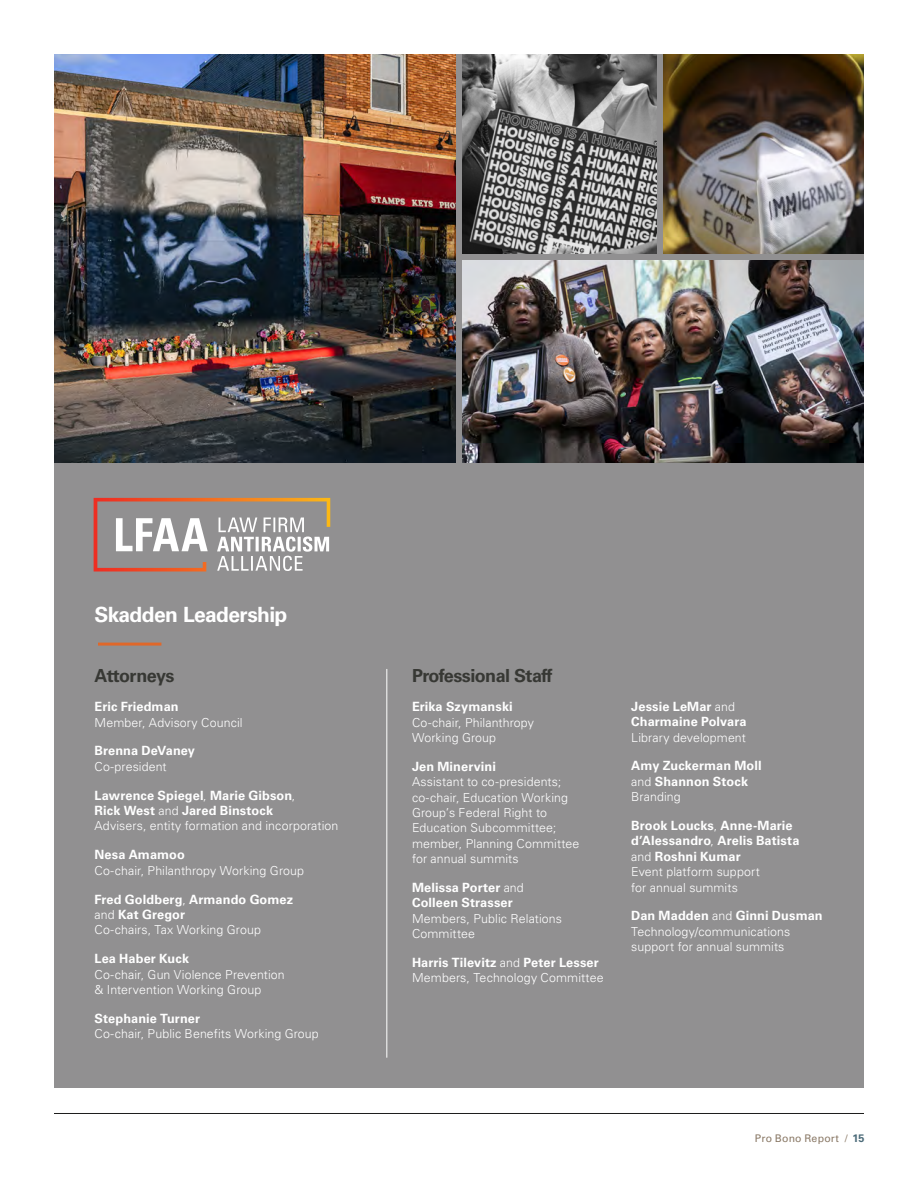
<style>
.page{position:relative;width:918px;height:1188px;background:#fff}
.page>*{position:absolute;margin:0;border:0;box-sizing:border-box;transform-origin:0 0}
.t1{font:700 21px "Univers LT Std";letter-spacing:-.03em;color:#fff}
.t2{font:700 18px "Univers LT Std";letter-spacing:-.03em;color:#373834}
.t3{font:700 12.75px/15.3px "Univers LT Std";letter-spacing:.01em;color:#fff}
.t4{font:300 12.3px/15.3px "Univers LT Std";letter-spacing:.01em;color:#fff}
.t5{font:10.5px "Univers LT Std";letter-spacing:.02em;color:#8a7966}
.s1{font-weight:300;font-size:12.3px}
.s2{font-weight:700;font-size:10.8px;color:#4c6b79}
</style>
<div class="page">
<hr style="left:54px;top:1113px;width:810px;height:1px;background:#1e1e1d">
<div style="left:54px;top:54px;width:810px;height:1034px;background:#919091"></div>
<img style="left:462px;top:260px;width:402px;height:202px">
<img style="left:55px;top:54px;width:401px;height:408px">
<svg style="left:94px;top:498px;width:236px;height:73px"></svg>
<hr style="left:387px;top:669px;width:1px;height:389px;background:#fff">
<img style="left:462px;top:54px;width:195px;height:200px">
<img style="left:663px;top:54px;width:201px;height:200px">
<hr style="left:98px;top:643px;width:63px;height:3px;background:#e0682a">
<h1 class="t1" style="left:94px;top:603px;width:194px">Skadden Leadership</h1>
<h2 class="t2" style="left:94px;top:665px;width:81px">Attorneys</h2>
<p class="t3" style="left:94px;top:699px;width:86px">Eric Friedman</p>
<p class="t4" style="left:94px;top:715px;width:150px">Member, Advisory Council</p>
<p class="t3" style="left:94px;top:743px;width:102px">Brenna DeVaney</p>
<p class="t4" style="left:94px;top:759px;width:74px">Co-president</p>
<p class="t3" style="left:94px;top:788px;width:202px">Lawrence Spiegel<span class="s1">,</span> Marie Gibson<span class="s1">,<br></span>Rick West <span class="s1">and</span> Jared Binstock</p>
<p class="t4" style="left:95px;top:818px;width:245px">Advisers, entity formation and incorporation</p>
<p class="t3" style="left:94px;top:847px;width:92px">Nesa Amamoo</p>
<p class="t4" style="left:94px;top:863px;width:211px">Co-chair, Philanthropy Working Group</p>
<p class="t3" style="left:94px;top:892px;width:200px">Fred Goldberg<span class="s1">,</span> Armando Gomez <span class="s1">and</span> Kat Gregor</p>
<p class="t4" style="left:94px;top:922px;width:168px">Co-chairs, Tax Working Group</p>
<p class="t3" style="left:94px;top:951px;width:96px">Lea Haber Kuck</p>
<p class="t4" style="left:95px;top:967px;width:192px">Co-chair, Gun Violence Prevention &amp; Intervention Working Group</p>
<p class="t3" style="left:94px;top:1011px;width:107px">Stephanie Turner</p>
<p class="t4" style="left:94px;top:1026px;width:226px">Co-chair, Public Benefits Working Group</p>
<h2 class="t2" style="left:412px;top:665px;width:142px">Professional Staff</h2>
<p class="t3" style="left:412px;top:699px;width:102px">Erika Szymanski</p>
<p class="t4" style="left:412px;top:715px;width:123px">Co-chair, Philanthropy<br>Working Group</p>
<p class="t3" style="left:412px;top:759px;width:85px">Jen Minervini</p>
<p class="t4" style="left:412px;top:774px;width:169px">Assistant to co-presidents; co-chair, Education Working<br>Group’s Federal Right to<br>Education Subcommittee; member, Planning Committee for annual summits</p>
<p class="t3" style="left:412px;top:880px;width:113px">Melissa Porter <span class="s1">and<br></span>Colleen Strasser</p>
<p class="t4" style="left:412px;top:911px;width:152px">Members, Public Relations<br>Committee</p>
<p class="t3" style="left:412px;top:955px;width:188px">Harris Tilevitz <span class="s1">and</span> Peter Lesser</p>
<p class="t4" style="left:412px;top:970px;width:193px">Members, Technology Committee</p>
<p class="t3" style="left:631px;top:699px;width:117px">Jessie LeMar <span class="s1">and<br></span>Charmaine Polvara</p>
<p class="t4" style="left:631px;top:730px;width:116px">Library development</p>
<p class="t3" style="left:631px;top:758px;width:132px">Amy Zuckerman Moll <span class="s1">and</span> Shannon Stock</p>
<p class="t4" style="left:631px;top:789px;width:51px">Branding</p>
<p class="t3" style="left:631px;top:818px;width:170px">Brook Loucks<span class="s1">,</span> Anne-Marie d’Alessandro<span class="s1">,</span> Arelis Batista <span class="s1">and</span> Roshni Kumar</p>
<p class="t4" style="left:631px;top:864px;width:130px">Event platform support for annual summits</p>
<p class="t3" style="left:631px;top:908px;width:193px">Dan Madden <span class="s1">and</span> Ginni Dusman</p>
<p class="t4" style="left:631px;top:924px;width:161px">Technology/communications support for annual summits</p>
<p class="t5" style="left:755px;top:1132px;width:111px">Pro Bono Report / <span class="s2">15</span></p>
</div>
